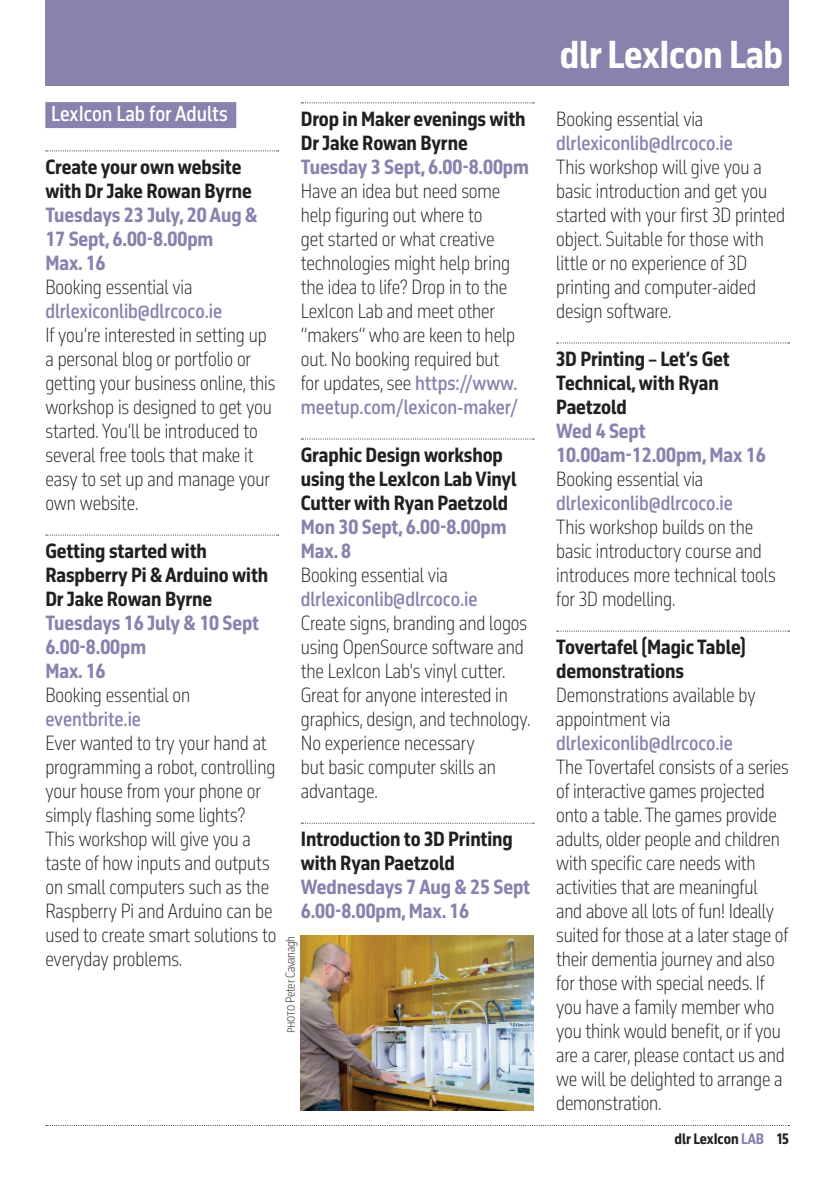
<style>
.page{position:relative;width:840px;height:1191px;background:#fff}
.page>*{position:absolute;margin:0;border:0;box-sizing:border-box;transform-origin:0 0}
.Section_Head{font:36px "November Cond Pro Hea";letter-spacing:-.01em;color:#fff}
.A_Head_LAB_2{font:500 20px "November Cond Pro";color:#fff}
.text{font:300 expanded 19px/24px "November Cond Pro";letter-spacing:-.005em;color:#231f20}
.Bold_Text_rule_above{font:19px/24px "November Cond Pro Hea";letter-spacing:-.005em;color:#231f20}
.Bold_Text_LAB{font:19px/24px "November Cond Pro Hea";letter-spacing:-.005em;color:#8981ae}
.text-2{font:500 19px/24px "November Cond Pro";letter-spacing:-.005em;color:#8981ae}
.text-3{font:14px "November Cond Pro Hea";letter-spacing:-.005em;color:#231f20}
.Photo_credit{font:300 expanded 12px "November Cond Pro";letter-spacing:-.02em;color:#231f20}
.s1{font-weight:300;font-stretch:expanded;color:#231f20}
.s2{font-weight:500;font-stretch:normal;color:#8981ae}
.s3{color:#8981ae}
</style>
<div class="page">
<div style="left:45px;top:0;width:743px;height:85px;background:#8981ae"></div>
<svg style="left:46px;top:1125px;width:743px;height:1px"></svg>
<div style="left:45px;top:102px;width:191px;height:26px;background:#8981ae"></div>
<svg style="left:46px;top:150px;width:232px;height:1px"></svg>
<svg style="left:46px;top:534px;width:232px;height:1px"></svg>
<svg style="left:301px;top:102px;width:232px;height:1px"></svg>
<svg style="left:301px;top:438px;width:232px;height:1px"></svg>
<svg style="left:301px;top:822px;width:232px;height:1px"></svg>
<svg style="left:556px;top:342px;width:233px;height:1px"></svg>
<svg style="left:556px;top:630px;width:233px;height:1px"></svg>
<img style="left:300px;top:935px;width:233px;height:175px">
<p class="A_Head_LAB_2" style="left:51px;top:98px;width:178px">LexIcon Lab for Adults</p>
<p class="Bold_Text_rule_above" style="left:45px;top:154px;width:208px">Create your own website with Dr Jake Rowan Byrne</p>
<p class="Bold_Text_LAB" style="left:45px;top:202px;width:213px">Tuesdays 23 July, 20 Aug &amp;<br>17 Sept, 6.00-8.00pm</p>
<p class="Bold_Text_LAB" style="left:45px;top:250px;width:62px">Max. 16</p>
<p class="text-2" style="left:45px;top:274px;width:178px"><span class="s1">Booking essential via </span>dlrlexiconlib@dlrcoco.ie</p>
<p class="text" style="left:45px;top:322px;width:231px">If you’re interested in setting up a personal blog or portfolio or getting your business online, this workshop is designed to get you started. You’ll be introduced to several free tools that make it easy to set up and manage your own website.</p>
<p class="Bold_Text_rule_above" style="left:45px;top:538px;width:224px">Getting started with<br>Raspberry Pi &amp; Arduino with<br>Dr Jake Rowan Byrne</p>
<p class="Bold_Text_LAB" style="left:45px;top:610px;width:215px">Tuesdays 16 July &amp; 10 Sept</p>
<p class="Bold_Text_LAB" style="left:45px;top:634px;width:102px">6.00-8.00pm</p>
<p class="Bold_Text_LAB" style="left:45px;top:658px;width:62px">Max. 16</p>
<p class="text" style="left:45px;top:682px;width:146px">Booking essential on <span class="s2">eventbrite.ie</span></p>
<p class="text" style="left:45px;top:730px;width:233px">Ever wanted to try your hand at programming a robot, controlling your house from your phone or simply flashing some lights?<br>This workshop will give you a taste of how inputs and outputs on small computers such as the<br>Raspberry Pi and Arduino can be used to create smart solutions to everyday problems.</p>
<p class="Bold_Text_rule_above" style="left:300px;top:106px;width:226px">Drop in Maker evenings with<br>Dr Jake Rowan Byrne</p>
<p class="Bold_Text_LAB" style="left:300px;top:154px;width:229px">Tuesday 3 Sept, 6.00-8.00pm</p>
<p class="text" style="left:300px;top:178px;width:219px">Have an idea but need some help figuring out where to<br>get started or what creative technologies might help bring the idea to life? Drop in to the<br>LexIcon Lab and meet other “makers” who are keen to help out. No booking required but for updates, see <span class="s2">https://www. meetup.com/lexicon-maker/</span></p>
<p class="Bold_Text_rule_above" style="left:300px;top:442px;width:217px">Graphic Design workshop using the LexIcon Lab Vinyl<br>Cutter with Ryan Paetzold</p>
<p class="Bold_Text_LAB" style="left:300px;top:514px;width:207px">Mon 30 Sept, 6.00-8.00pm</p>
<p class="Bold_Text_LAB" style="left:300px;top:538px;width:52px">Max. 8</p>
<p class="text-2" style="left:300px;top:562px;width:178px"><span class="s1">Booking essential via </span>dlrlexiconlib@dlrcoco.ie</p>
<p class="text" style="left:300px;top:610px;width:231px">Create signs, branding and logos using OpenSource software and the LexIcon Lab's vinyl cutter.<br>Great for anyone interested in graphics, design, and technology.<br>No experience necessary<br>but basic computer skills an advantage.</p>
<p class="Bold_Text_rule_above" style="left:300px;top:826px;width:213px">Introduction to 3D Printing with Ryan Paetzold</p>
<p class="Bold_Text_LAB" style="left:300px;top:874px;width:231px">Wednesdays 7 Aug &amp; 25 Sept</p>
<p class="Bold_Text_LAB" style="left:300px;top:898px;width:170px">6.00-8.00pm, Max. 16</p>
<p class="Photo_credit" style="left:281px;top:1033px;width:99px;rotate:-90deg">photo Peter Cavanagh</p>
<p class="Section_Head" style="left:559px;top:25px;width:225px">dlr LexIcon Lab</p>
<p class="text-2" style="left:556px;top:106px;width:178px"><span class="s1">Booking essential via </span>dlrlexiconlib@dlrcoco.ie</p>
<p class="text" style="left:556px;top:154px;width:230px">This workshop will give you a basic introduction and get you started with your first 3D printed object. Suitable for those with little or no experience of 3D printing and computer-aided design software.</p>
<p class="Bold_Text_rule_above" style="left:556px;top:346px;width:175px">3D Printing – Let’s Get<br>Technical, with Ryan<br>Paetzold</p>
<p class="Bold_Text_LAB" style="left:556px;top:418px;width:91px">Wed 4 Sept</p>
<p class="Bold_Text_LAB" style="left:556px;top:442px;width:211px">10.00am-12.00pm, Max 16</p>
<p class="text-2" style="left:556px;top:466px;width:178px"><span class="s1">Booking essential via </span>dlrlexiconlib@dlrcoco.ie</p>
<p class="text" style="left:556px;top:514px;width:221px">This workshop builds on the basic introductory course and introduces more technical tools for 3D modelling.</p>
<p class="Bold_Text_rule_above" style="left:556px;top:634px;width:191px">Tovertafel (Magic Table) demonstrations</p>
<p class="text" style="left:556px;top:682px;width:201px">Demonstrations available by appointment via <span class="s2">dlrlexiconlib@dlrcoco.ie</span></p>
<p class="text" style="left:556px;top:754px;width:234px">The Tovertafel consists of a series of interactive games projected onto a table. The games provide adults, older people and children with specific care needs with activities that are meaningful<br>and above all lots of fun! Ideally suited for those at a later stage of their dementia journey and also for those with special needs. If you have a family member who you think would benefit, or if you are a carer, please contact us and we will be delighted to arrange a demonstration.</p>
<p class="text-3" style="left:674px;top:1127px;width:116px">dlr LexIcon <span class="s3">LAB</span> 15</p>
</div>
